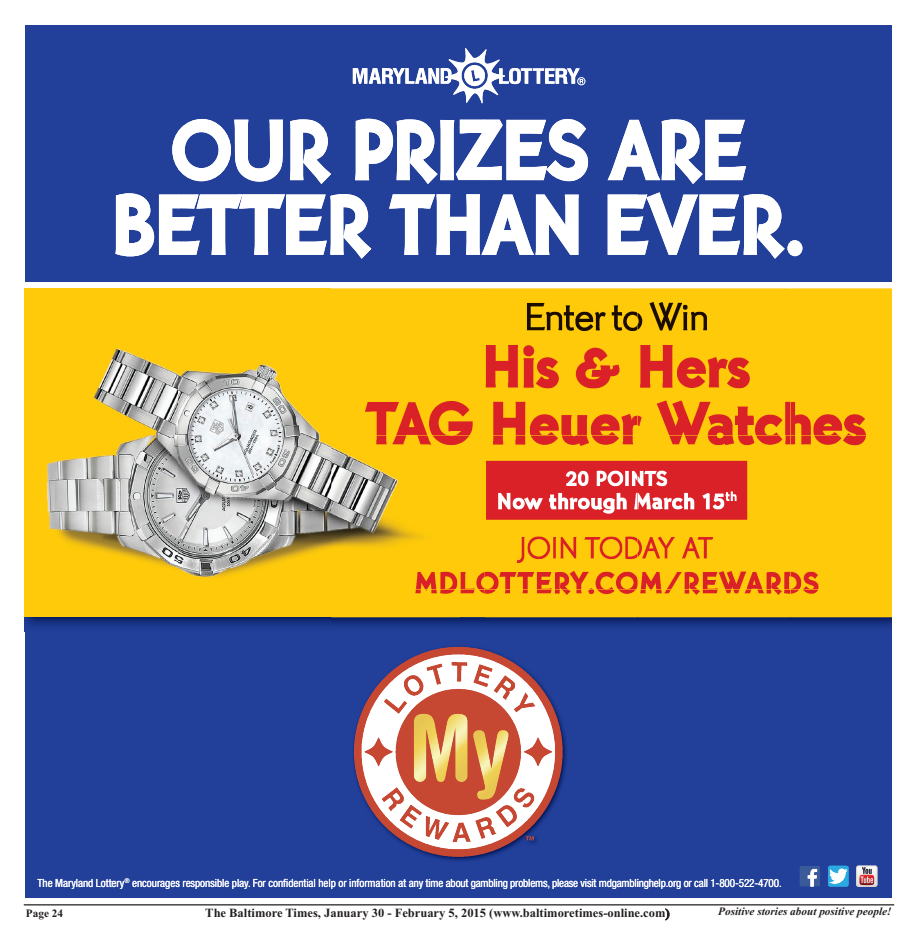
<style>
.page{position:relative;width:917px;height:947px;background:#fff}
.page>*{position:absolute;margin:0;border:0;box-sizing:border-box;transform-origin:0 0}
.t1{font:90.88px "Martin Gothic Ext Bld+SOGLJC";letter-spacing:-.055em;color:#fff;scale:.94 1}
.t2{font:700 12.5px "Times New Roman";color:#231f20}
.t3{font:11.25px "Helvetica Neue Condensed+HEWQNJ";letter-spacing:-.005em;color:#fff}
.t4{font:italic 700 11.25px "Times New Roman";color:#231f20}
.t5{font:11.25px "Times New Roman PS Bold MT OTF";color:#231f20}
.t6{font:6.62px "Helvetica Neue Condensed+HEWQNJ";color:#fff}
.s1{font-family:"Times New Roman PS Bold MT OTF";font-weight:400}
</style>
<div class="page">
<hr style="left:24px;top:904px;width:869px;height:1px;background:#231f20">
<div style="left:25px;top:26px;width:866px;height:872px;background:#223f99"></div>
<svg style="left:354px;top:647px;width:208px;height:191px"></svg>
<div style="left:395px;top:689px;width:125px;height:126px;background:#c64832;border-radius:50%"></div>
<svg style="left:383px;top:663px;width:59px;height:51px"></svg>
<svg style="left:473px;top:664px;width:62px;height:48px"></svg>
<img style="left:414px;top:714px;width:53px;height:55px">
<img style="left:484px;top:744px;width:23px;height:11px">
<div style="left:799px;top:866px;width:20px;height:20px;background:#3b5a9a"></div>
<svg style="left:352px;top:48px;width:233px;height:55px"></svg>
<img style="left:25px;top:291px;width:340px;height:144px">
<hr style="left:25px;top:282px;width:153px;height:1px;background:#fff">
<img style="left:25px;top:283px;width:306px;height:8px">
<hr style="left:178px;top:282px;width:153px;height:1px;background:#fff">
<img style="left:365px;top:401px;width:119px;height:34px">
<img style="left:431px;top:415px;width:41px;height:20px">
<hr style="left:331px;top:282px;width:153px;height:1px;background:#fff">
<div style="left:331px;top:283px;width:153px;height:118px;background:#feca0a"></div>
<img style="left:399px;top:409px;width:28px;height:26px">
<img style="left:429px;top:402px;width:2px;height:13px">
<img style="left:429px;top:415px;width:2px;height:20px">
<img style="left:365px;top:402px;width:27px;height:33px">
<img style="left:392px;top:413px;width:7px;height:13px">
<svg style="left:392px;top:402px;width:7px;height:11px"></svg>
<hr style="left:484px;top:282px;width:153px;height:1px;background:#fff">
<img style="left:484px;top:283px;width:407px;height:152px">
<img style="left:529px;top:414px;width:90px;height:21px">
<img style="left:529px;top:424px;width:57px;height:11px">
<img style="left:493px;top:402px;width:32px;height:33px">
<img style="left:523px;top:345px;width:149px;height:44px">
<img style="left:523px;top:380px;width:86px;height:9px">
<img style="left:485px;top:345px;width:33px;height:43px">
<img style="left:623px;top:302px;width:59px;height:29px">
<img style="left:623px;top:311px;width:14px;height:20px">
<img style="left:594px;top:305px;width:28px;height:26px">
<img style="left:575px;top:311px;width:18px;height:20px">
<img style="left:563px;top:305px;width:11px;height:26px">
<img style="left:545px;top:311px;width:17px;height:19px">
<img style="left:526px;top:303px;width:19px;height:27px">
<img style="left:785px;top:402px;width:5px;height:33px">
<hr style="left:637px;top:282px;width:153px;height:1px;background:#fff">
<img style="left:754px;top:414px;width:28px;height:21px">
<img style="left:753px;top:406px;width:1px;height:29px">
<img style="left:734px;top:406px;width:19px;height:29px">
<img style="left:732px;top:414px;width:2px;height:21px">
<img style="left:707px;top:414px;width:25px;height:21px">
<img style="left:637px;top:422px;width:65px;height:13px">
<img style="left:707px;top:357px;width:42px;height:32px">
<img style="left:726px;top:368px;width:23px;height:21px">
<img style="left:707px;top:357px;width:20px;height:31px">
<img style="left:676px;top:357px;width:29px;height:8px">
<img style="left:676px;top:365px;width:29px;height:23px">
<img style="left:640px;top:345px;width:32px;height:43px">
<img style="left:690px;top:311px;width:17px;height:19px">
<img style="left:682px;top:305px;width:5px;height:25px">
<img style="left:637px;top:322px;width:37px;height:8px">
<img style="left:842px;top:414px;width:23px;height:21px">
<img style="left:843px;top:416px;width:22px;height:19px">
<hr style="left:790px;top:282px;width:101px;height:1px;background:#fff">
<img style="left:813px;top:414px;width:29px;height:21px">
<img style="left:790px;top:402px;width:20px;height:33px">
<img style="left:25px;top:435px;width:612px;height:155px">
<img style="left:399px;top:435px;width:34px;height:10px">
<img style="left:433px;top:435px;width:27px;height:10px">
<img style="left:399px;top:435px;width:30px;height:9px">
<svg style="left:429px;top:435px;width:2px;height:9px"></svg>
<img style="left:365px;top:435px;width:27px;height:9px">
<svg style="left:376px;top:435px;width:10px;height:9px"></svg>
<svg style="left:392px;top:426px;width:7px;height:18px"></svg>
<img style="left:476px;top:571px;width:58px;height:19px">
<img style="left:460px;top:572px;width:14px;height:18px">
<img style="left:440px;top:571px;width:17px;height:19px">
<img style="left:415px;top:572px;width:22px;height:18px">
<img style="left:415px;top:578px;width:21px;height:12px">
<svg style="left:460px;top:435px;width:9px;height:10px"></svg>
<img style="left:621px;top:435px;width:16px;height:10px">
<svg style="left:622px;top:435px;width:10px;height:9px"></svg>
<img style="left:529px;top:435px;width:90px;height:11px">
<img style="left:591px;top:435px;width:27px;height:10px">
<img style="left:531px;top:435px;width:58px;height:11px">
<img style="left:484px;top:435px;width:41px;height:10px">
<img style="left:493px;top:435px;width:32px;height:9px">
<img style="left:589px;top:571px;width:48px;height:9px">
<img style="left:589px;top:580px;width:48px;height:10px">
<img style="left:554px;top:571px;width:34px;height:19px">
<img style="left:554px;top:573px;width:15px;height:17px">
<img style="left:536px;top:572px;width:15px;height:18px">
<img style="left:625px;top:536px;width:12px;height:23px">
<img style="left:560px;top:536px;width:62px;height:23px">
<img style="left:600px;top:541px;width:22px;height:18px">
<img style="left:560px;top:549px;width:33px;height:10px">
<svg style="left:599px;top:537px;width:1px;height:22px"></svg>
<img style="left:553px;top:537px;width:3px;height:22px">
<img style="left:527px;top:536px;width:23px;height:5px">
<img style="left:527px;top:541px;width:23px;height:18px">
<img style="left:516px;top:537px;width:8px;height:26px">
<img style="left:486px;top:461px;width:151px;height:58px">
<img style="left:637px;top:435px;width:254px;height:155px">
<img style="left:637px;top:461px;width:110px;height:58px">
<img style="left:813px;top:435px;width:52px;height:10px">
<img style="left:814px;top:435px;width:27px;height:10px">
<img style="left:790px;top:435px;width:20px;height:9px">
<img style="left:25px;top:590px;width:765px;height:37px">
<img style="left:354px;top:685px;width:24px;height:59px">
<img style="left:414px;top:735px;width:53px;height:3px">
<img style="left:383px;top:698px;width:24px;height:16px">
<img style="left:404px;top:680px;width:19px;height:16px">
<img style="left:426px;top:663px;width:16px;height:22px">
<img style="left:451px;top:662px;width:16px;height:20px">
<img style="left:473px;top:664px;width:11px;height:22px">
<img style="left:361px;top:715px;width:46px;height:29px">
<img style="left:473px;top:730px;width:11px;height:14px">
<img style="left:396px;top:738px;width:78px;height:6px">
<img style="left:460px;top:590px;width:14px;height:3px">
<img style="left:440px;top:590px;width:15px;height:4px">
<img style="left:415px;top:590px;width:22px;height:3px">
<img style="left:570px;top:590px;width:65px;height:5px">
<img style="left:538px;top:685px;width:28px;height:59px">
<img style="left:484px;top:666px;width:8px;height:21px">
<img style="left:493px;top:684px;width:22px;height:16px">
<img style="left:514px;top:692px;width:21px;height:20px">
<img style="left:509px;top:716px;width:45px;height:28px">
<img style="left:484px;top:719px;width:36px;height:25px">
<svg style="left:576px;top:590px;width:5px;height:3px"></svg>
<svg style="left:588px;top:571px;width:1px;height:22px"></svg>
<img style="left:554px;top:590px;width:16px;height:5px">
<svg style="left:569px;top:572px;width:1px;height:21px"></svg>
<img style="left:536px;top:590px;width:15px;height:3px">
<img style="left:496px;top:590px;width:38px;height:4px">
<svg style="left:522px;top:590px;width:5px;height:3px"></svg>
<svg style="left:505px;top:590px;width:5px;height:3px"></svg>
<svg style="left:476px;top:590px;width:20px;height:4px"></svg>
<img style="left:766px;top:590px;width:15px;height:5px">
<img style="left:746px;top:590px;width:18px;height:3px">
<img style="left:717px;top:590px;width:27px;height:3px">
<img style="left:725px;top:590px;width:14px;height:3px">
<svg style="left:744px;top:572px;width:2px;height:21px"></svg>
<img style="left:702px;top:590px;width:15px;height:3px">
<img style="left:684px;top:590px;width:15px;height:5px">
<img style="left:670px;top:590px;width:11px;height:3px">
<svg style="left:663px;top:590px;width:7px;height:3px"></svg>
<img style="left:640px;top:590px;width:21px;height:3px">
<svg style="left:637px;top:571px;width:1px;height:23px"></svg>
<img style="left:790px;top:590px;width:101px;height:37px">
<svg style="left:783px;top:590px;width:18px;height:4px"></svg>
<img style="left:354px;top:836px;width:130px;height:25px">
<img style="left:414px;top:769px;width:53px;height:13px">
<img style="left:364px;top:744px;width:28px;height:22px">
<img style="left:412px;top:842px;width:72px;height:7px">
<img style="left:475px;top:744px;width:9px;height:37px">
<img style="left:484px;top:755px;width:20px;height:31px">
<img style="left:523px;top:744px;width:29px;height:22px">
<img style="left:485px;top:786px;width:12px;height:1px">
<svg style="left:381px;top:787px;width:153px;height:55px"></svg>
<img style="left:484px;top:838px;width:53px;height:20px">
<svg style="left:807px;top:869px;width:9px;height:18px"></svg>
<svg style="left:828px;top:865px;width:20px;height:22px"></svg>
<svg style="left:856px;top:865px;width:21px;height:22px"></svg>
<p class="t1" style="left:169px;top:96px;width:608px">OUR PRIZES ARE</p>
<p class="t1" style="left:109px;top:170px;width:733px">BETTER THAN EVER.</p>
<p class="t6" style="left:124px;top:878px;width:7px">®</p>
<p class="t3" style="left:132px;top:878px;width:650px">encourages responsible play. For confidential help or information at any time about gambling problems, please visit mdgamblinghelp.org or call 1-800-522-4700.</p>
<p class="t3" style="left:37px;top:878px;width:88px">The Maryland Lottery</p>
<p class="t5" style="left:26px;top:907px;width:39px">Page 24</p>
<p class="t2" style="left:205px;top:906px;width:465px">The Baltimore Times, <span class="s1">January 30 - February 5, 2015</span> (www.baltimoretimes-online.com)</p>
<p class="t4" style="left:718px;top:904px;width:175px">Positive stories about positive people!</p>
</div>
